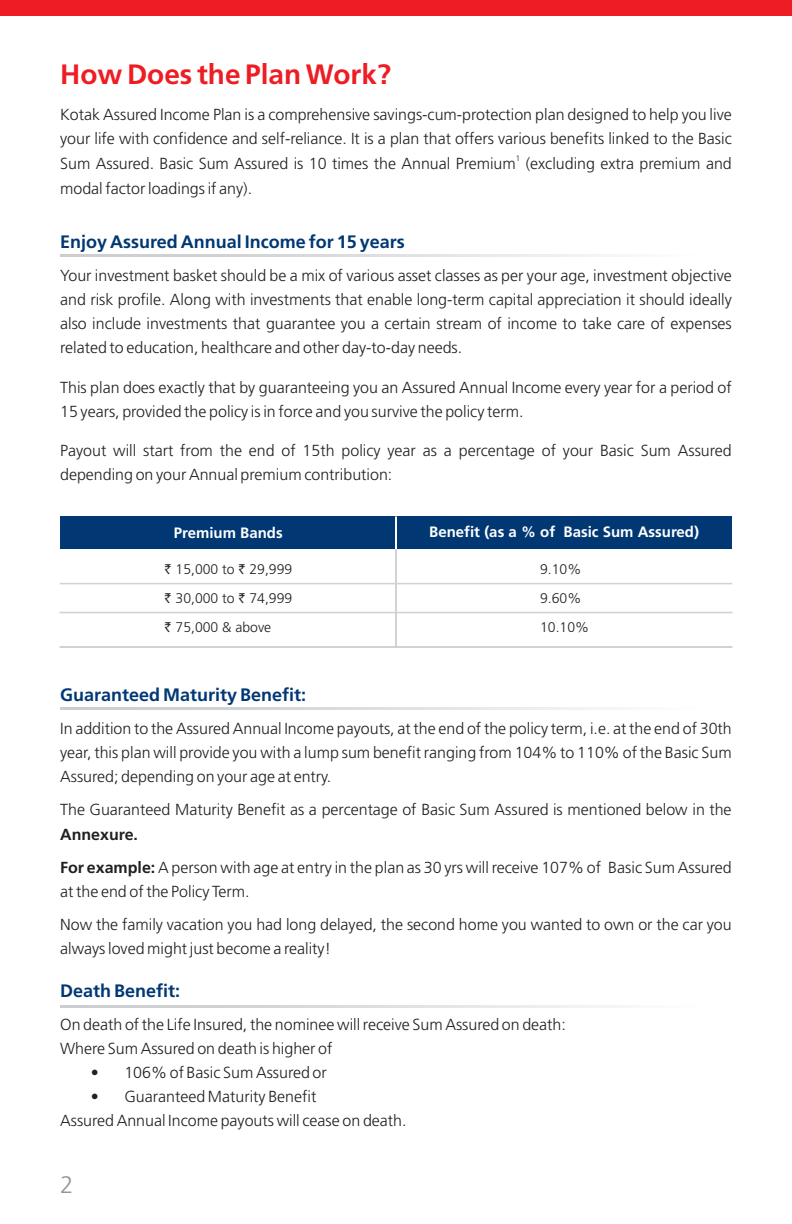
<style>
.page{position:relative;width:792px;height:1224px;background:#fff}
.page>*{position:absolute;margin:0;border:0;box-sizing:border-box;transform-origin:0 0}
.t1{font:700 28px "Frutiger";color:#ee1d23}
.t2{font:300 24px "Frutiger";color:#939598}
.t3{font:700 18px "Frutiger";color:#013874}
.t4{font:300 16px/24.2px "Frutiger";color:#231f20}
.t5{font:700 15px "Frutiger";color:#fff}
.t6{font:300 14px/29.2px "Frutiger";color:#231f20;text-align:justify}
.t7{font:300 8px "Frutiger";color:#231f20}
.s1{font-family:"Rupee";font-weight:400}
.s2{font-weight:700}
</style>
<div class="page">
<div style="left:0;top:0;width:792px;height:15px;background:#ee1d23"></div>
<div style="left:60px;top:517px;width:672px;height:32px;background:#013874"></div>
<div style="left:60px;top:646px;width:672px;height:2px;background:#231f20;border:1px solid #d1d2d4"></div>
<div style="left:60px;top:612px;width:672px;height:1px;background:#231f20;border:1px solid #d1d2d4"></div>
<div style="left:60px;top:583px;width:672px;height:1px;background:#231f20;border:1px solid #d1d2d4"></div>
<hr style="left:395px;top:549px;width:2px;height:98px;background:#d1d2d4">
<hr style="left:395px;top:517px;width:2px;height:32px;background:#fff">
<svg style="left:60px;top:255px;width:545px;height:1px"></svg>
<svg style="left:60px;top:707px;width:545px;height:2px"></svg>
<svg style="left:60px;top:1006px;width:545px;height:1px"></svg>
<h1 class="t1" style="left:60px;top:62px;width:332px">How Does the Plan Work?</h1>
<p class="t4" style="left:60px;top:104px;width:673px">Kotak Assured Income Plan is a comprehensive savings-cum-protection plan designed to help you live your life with confidence and self-reliance. It is a plan that offers various benefits linked to the Basic</p>
<p class="t7" style="left:516px;top:155px;width:6px">1</p>
<p class="t4" style="left:60px;top:153px;width:673px">Sum Assured. Basic Sum Assured is 10 times the Annual Premium (excluding extra premium and modal factor loadings if any).</p>
<p class="t3" style="left:60px;top:234px;width:346px">Enjoy Assured Annual Income for 15 years</p>
<p class="t4" style="left:60px;top:265px;width:673px;text-align:justify">Your investment basket should be a mix of various asset classes as per your age, investment objective and risk profile. Along with investments that enable long-term capital appreciation it should ideally also include investments that guarantee you a certain stream of income to take care of expenses related to education, healthcare and other day-to-day needs.</p>
<p class="t4" style="left:60px;top:377px;width:673px">This plan does exactly that by guaranteeing you an Assured Annual Income every year for a period of<br>15 years, provided the policy is in force and you survive the policy term.</p>
<p class="t4" style="left:60px;top:440px;width:673px">Payout will start from the end of 15th policy year as a percentage of your Basic Sum Assured depending on your Annual premium contribution:</p>
<p class="t5" style="left:174px;top:527px;width:110px">Premium Bands</p>
<p class="t5" style="left:429px;top:526px;width:271px">Benefit (as a % of Basic Sum Assured)</p>
<p class="t6" style="left:165px;top:556px;width:129px"><span class="s1">`</span> 15,000 to <span class="s1">`</span> 29,999 <span class="s1">`</span> 30,000 to <span class="s1">`</span> 74,999 <span class="s1">`</span> 75,000 &amp; above</p>
<p class="t6" style="left:540px;top:556px;width:51px;text-align:left">9.10%<br>9.60%<br>10.10%</p>
<p class="t3" style="left:60px;top:687px;width:248px">Guaranteed Maturity Benefit:</p>
<p class="t4" style="left:60px;top:718px;width:673px;text-align:justify">In addition to the Assured Annual Income payouts, at the end of the policy term, i.e. at the end of 30th year, this plan will provide you with a lump sum benefit ranging from 104% to 110% of the Basic Sum Assured; depending on your age at entry.</p>
<p class="t4" style="left:60px;top:799px;width:673px">The Guaranteed Maturity Benefit as a percentage of Basic Sum Assured is mentioned below in the</p>
<p class="t4" style="left:60px;top:819px;width:673px;line-height:33px"><span class="s2">Annexure.<br>For example:</span> A person with age at entry in the plan as 30 yrs will receive 107% of Basic Sum Assured</p>
<p class="t4" style="left:60px;top:877px;width:673px;line-height:33.2px">at the end of the Policy Term.<br>Now the family vacation you had long delayed, the second home you wanted to own or the car you</p>
<p class="t4" style="left:60px;top:938px;width:272px">always loved might just become a reality!</p>
<p class="t3" style="left:60px;top:983px;width:122px">Death Benefit:</p>
<p class="t4" style="left:60px;top:1014px;width:507px">On death of the Life Insured, the nominee will receive Sum Assured on death:<br>Where Sum Assured on death is higher of</p>
<p class="t4" style="left:91px;top:1062px;width:237px">• 106% of Basic Sum Assured or</p>
<p class="t4" style="left:60px;top:1086px;width:348px;text-indent:31px">• Guaranteed Maturity Benefit<br>Assured Annual Income payouts will cease on death.</p>
<h2 class="t2" style="left:60px;top:1175px;width:15px">2</h2>
</div>
